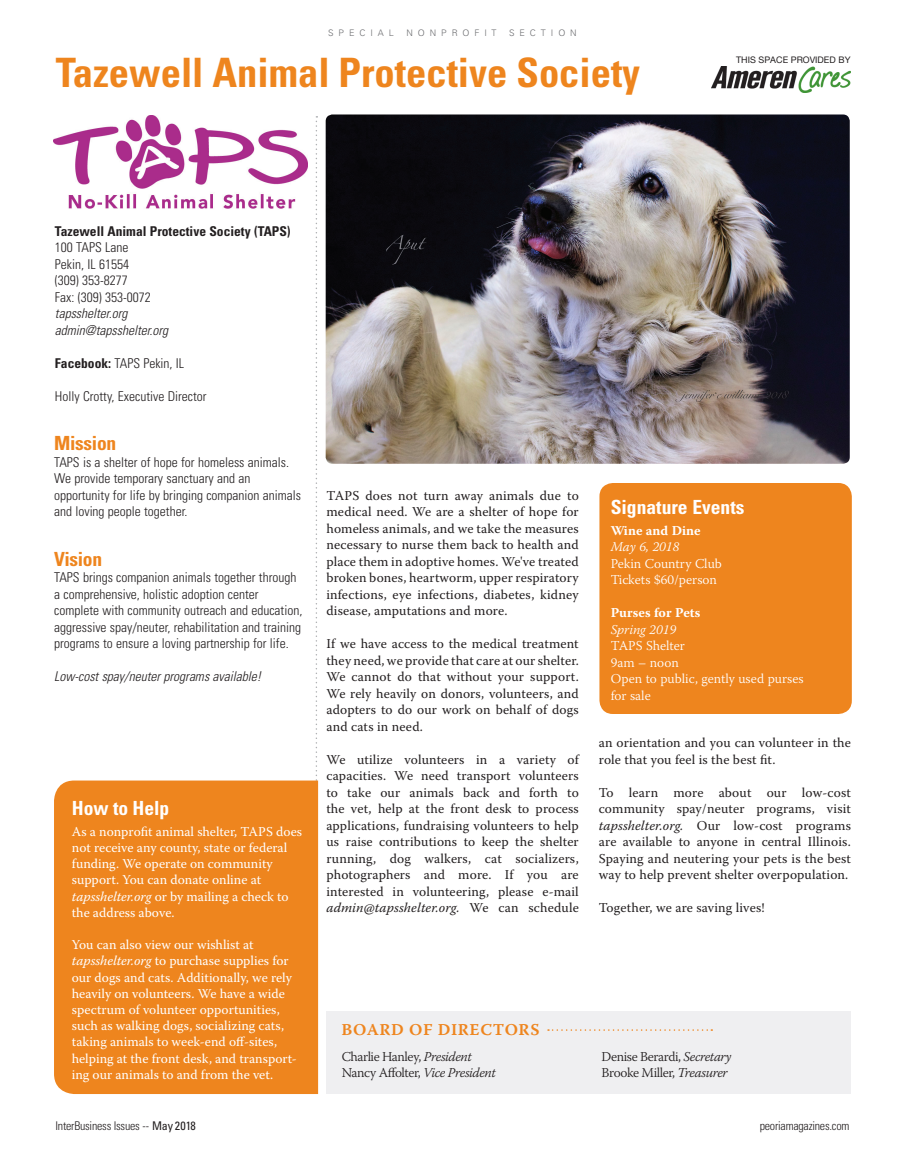
<style>
.page{position:relative;width:905px;height:1161px;background:#fff}
.page>*{position:absolute;margin:0;border:0;box-sizing:border-box;transform-origin:0 0}
.Article_Deck{font:700 condensed 40.5px "Univers";color:#ee851e}
.Article_Copy_-_No_In{font:700 condensed 19.5px "Univers";color:#fff}
.Article_Deck-2{font:700 condensed 19.5px "Univers";letter-spacing:-.015em;color:#ee851e}
.Warnock_Pro_-_No_Ind{font:700 condensed 19.5px "Univers";color:#fff}
.Article_Copy_-_No_In-2{font:16.5px "Warnock Pro Semibold Capt";letter-spacing:.03em;color:#ee851e}
.Warnock_Pro_-_No_Ind-2{font:13.5px/16.5px "Warnock Pro";letter-spacing:.01em;color:#231f20;text-align:justify}
.Warnock_Pro_-_No_Ind-3{font:13.5px/16.2px "Warnock Pro";color:#fff}
.Article_Copy_-_No_In-3{font:300 condensed 13.5px/16.5px "Univers";color:#231f20}
.Warnock_Pro_-_No_Ind-4{font:300 13.5px "Warnock Pro";letter-spacing:-.03em;color:#231f20}
.Article_Copy_-_No_In-4{font:300 13.5px "Warnock Pro";color:#fff}
.Article_Copy_-_No_In-5{font:italic 300 condensed 13.5px "Univers";color:#231f20}
.Article_Copy_-_No_In-6{font:700 condensed 13.5px "Univers";color:#231f20}
.Article_Copy_-_No_In-7{font:700 13.5px "Warnock Pro";color:#fff}
.Article_Copy_-_No_In-8{font:italic 300 13.5px "Warnock Pro";color:#fff}
.t1{font:300 condensed 12px "Univers";letter-spacing:-.02em;color:#231f20}
.t2{font:300 9px "Univers";letter-spacing:.55em;color:#6c6d70}
.t3{font:9px "Helvetica Neue";color:#231f20}
.s1{font-weight:700}
.s2{font-style:italic}
.s3{font-weight:400}
.s4{font-weight:900;font-stretch:normal}
</style>
<div class="page">
<div style="left:599px;top:483px;width:252px;height:231px;background:#ee851e;border-radius:14px"></div>
<img style="left:326px;top:115px;width:523px;height:349px">
<svg style="left:315px;top:116px;width:2px;height:665px"></svg>
<div style="left:54px;top:781px;width:264px;height:313px;background:#ee851e"></div>
<img style="left:54px;top:116px;width:253px;height:93px">
<div style="left:326px;top:1011px;width:524px;height:83px;background:#ececee"></div>
<svg style="left:548px;top:1029px;width:164px;height:2px"></svg>
<img style="left:711px;top:67px;width:139px;height:26px">
<p class="t2" style="left:328px;top:28px;width:67px">SPECIAL</p>
<p class="t2" style="left:406px;top:28px;width:92px">NONPROFIT</p>
<p class="t2" style="left:509px;top:28px;width:69px">SECTION</p>
<p class="Article_Deck" style="left:56px;top:47px;width:586px">Tazewell Animal Protective Society</p>
<p class="t3" style="left:736px;top:54px;width:116px">THIS SPACE PROVIDED BY</p>
<p class="Article_Copy_-_No_In-6" style="left:55px;top:222px;width:237px">Tazewell Animal Protective Society (TAPS)</p>
<p class="Article_Copy_-_No_In-3" style="left:55px;top:239px;width:75px">100 TAPS Lane</p>
<p class="Article_Copy_-_No_In-3" style="left:55px;top:256px;width:76px">Pekin, IL 61554</p>
<p class="Article_Copy_-_No_In-3" style="left:55px;top:272px;width:74px">(309) 353-8277</p>
<p class="Article_Copy_-_No_In-3" style="left:55px;top:289px;width:97px">Fax: (309) 353-0072</p>
<p class="Article_Copy_-_No_In-5" style="left:55px;top:305px;width:74px">tapsshelter.org</p>
<p class="Article_Copy_-_No_In-5" style="left:55px;top:322px;width:115px">admin@tapsshelter.org</p>
<p class="Article_Copy_-_No_In-3" style="left:55px;top:355px;width:131px"><span class="s1">Facebook:</span> TAPS Pekin, IL</p>
<p class="Article_Copy_-_No_In-3" style="left:55px;top:388px;width:153px">Holly Crotty, Executive Director</p>
<p class="Article_Deck-2" style="left:54px;top:431px;width:64px">Mission</p>
<p class="Article_Copy_-_No_In-3" style="left:54px;top:454px;width:248px">TAPS is a shelter of hope for homeless animals.<br>We provide temporary sanctuary and an opportunity for life by bringing companion animals and loving people together.</p>
<p class="Article_Deck-2" style="left:54px;top:547px;width:50px">Vision</p>
<p class="Article_Copy_-_No_In-3" style="left:54px;top:569px;width:250px">TAPS brings companion animals together through a comprehensive, holistic adoption center complete with community outreach and education, aggressive spay/neuter, rehabilitation and training programs to ensure a loving partnership for life.</p>
<p class="Article_Copy_-_No_In-5" style="left:54px;top:668px;width:209px">Low-cost spay/neuter programs available!</p>
<p class="Warnock_Pro_-_No_Ind" style="left:72px;top:796px;width:99px">How to Help</p>
<p class="Warnock_Pro_-_No_Ind-3" style="left:72px;top:823px;width:232px">As a nonprofit animal shelter, TAPS does not receive any county, state or federal funding. We operate on community support. You can donate online at <span class="s2">tapsshelter.org</span> or by mailing a check to the address above.</p>
<p class="Warnock_Pro_-_No_Ind-3" style="left:72px;top:936px;width:183px">You can also view our wishlist at</p>
<p class="Warnock_Pro_-_No_Ind-3" style="left:72px;top:953px;width:226px"><span class="s2">tapsshelter.org</span> to purchase supplies for our dogs and cats. Additionally, we rely heavily on volunteers. We have a wide spectrum of volunteer opportunities, such as walking dogs, socializing cats, taking animals to week-end off-sites, helping at the front desk, and transport&shy;ing our animals to and from the vet.</p>
<p class="Warnock_Pro_-_No_Ind-2" style="left:326px;top:487px;width:254px">TAPS does not turn away animals due to medical need. We are a shelter of hope for homeless animals, and we take the measures necessary to nurse them back to health and place them in adoptive homes. We've treated broken bones, heartworm, upper respiratory infections, eye infections, diabetes, kidney disease, amputations and more.</p>
<p class="Warnock_Pro_-_No_Ind-2" style="left:326px;top:635px;width:254px">If we have access to the medical treatment they need, we provide that care at our shelter.<br>We cannot do that without your support.<br>We rely heavily on donors, volunteers, and adopters to do our work on behalf of dogs and cats in need.</p>
<p class="Warnock_Pro_-_No_Ind-2" style="left:326px;top:751px;width:254px">We utilize volunteers in a variety of capacities. We need transport volunteers to take our animals back and forth to the vet, help at the front desk to process applications, fundraising volunteers to help us raise contributions to keep the shelter running, dog walkers, cat socializers, photographers and more. If you are interested in volunteering, please e-mail <span class="s2">admin@tapsshelter.org.</span> We can schedule</p>
<p class="Article_Copy_-_No_In" style="left:610px;top:495px;width:135px">Signature Events</p>
<p class="Article_Copy_-_No_In-7" style="left:610px;top:522px;width:92px">Wine and Dine</p>
<p class="Article_Copy_-_No_In-8" style="left:610px;top:538px;width:70px">May 6, 2018</p>
<p class="Article_Copy_-_No_In-4" style="left:610px;top:555px;width:113px">Pekin Country Club</p>
<p class="Article_Copy_-_No_In-4" style="left:610px;top:571px;width:108px">Tickets $60/person</p>
<p class="Article_Copy_-_No_In-7" style="left:610px;top:604px;width:91px">Purses for Pets</p>
<p class="Article_Copy_-_No_In-8" style="left:610px;top:621px;width:67px">Spring 2019</p>
<p class="Article_Copy_-_No_In-4" style="left:610px;top:637px;width:76px">TAPS Shelter</p>
<p class="Article_Copy_-_No_In-4" style="left:610px;top:654px;width:70px">9am – noon</p>
<p class="Article_Copy_-_No_In-4" style="left:610px;top:670px;width:194px">Open to public, gently used purses</p>
<p class="Article_Copy_-_No_In-4" style="left:610px;top:687px;width:41px">for sale</p>
<p class="Warnock_Pro_-_No_Ind-2" style="left:598px;top:734px;width:254px">an orientation and you can volunteer in the role that you feel is the best fit.</p>
<p class="Warnock_Pro_-_No_Ind-2" style="left:598px;top:784px;width:254px">To learn more about our low-cost community spay/neuter programs, visit <span class="s2">tapsshelter.org.</span> Our low-cost programs are available to anyone in central Illinois.<br>Spaying and neutering your pets is the best way to help prevent shelter overpopulation.</p>
<p class="Warnock_Pro_-_No_Ind-2" style="left:598px;top:899px;width:167px">Together, we are saving lives!</p>
<p class="Article_Copy_-_No_In-2" style="left:341px;top:1020px;width:200px">BOARD OF DIRECTORS</p>
<p class="Warnock_Pro_-_No_Ind-4" style="left:342px;top:1048px;width:131px">Charlie Hanley, <span class="s2">President</span></p>
<p class="Warnock_Pro_-_No_Ind-4" style="left:342px;top:1064px;width:155px">Nancy Affolter, <span class="s2">Vice President</span></p>
<p class="Warnock_Pro_-_No_Ind-4" style="left:601px;top:1048px;width:131px">Denise Berardi, <span class="s2">Secretary</span></p>
<p class="Warnock_Pro_-_No_Ind-4" style="left:601px;top:1064px;width:127px">Brooke Miller, <span class="s2">Treasurer</span></p>
<p class="t1" style="left:56px;top:1119px;width:142px">InterBusiness Issues -- <span class="s3">May 2018</span></p>
<p class="t1" style="left:759px;top:1119px;width:91px">peoriamagazines.com</p>
<p class="t1" style="left:56px;top:1119px;width:179px"><span class="s4">154</span> InterBusiness Issues -- <span class="s3">May 2018</span></p>
</div>
